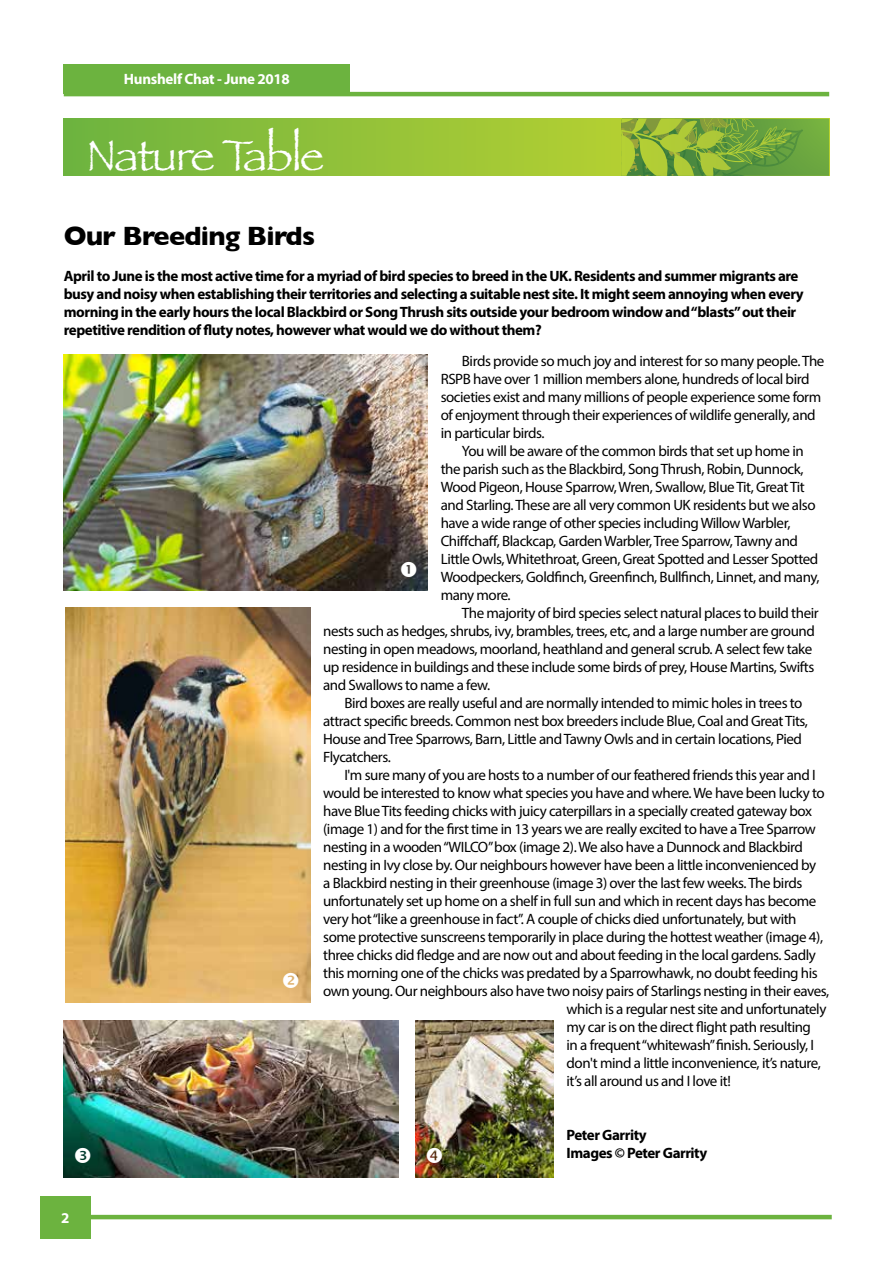
<style>
.page{position:relative;width:893px;height:1263px;background:#fff}
.page>*{position:absolute;margin:0;border:0;box-sizing:border-box;transform-origin:0 0}
.t1{font:45px "Papyrus";letter-spacing:-.03em;color:#fff}
.t2{font:700 27px "Gill Sans";letter-spacing:-.025em;color:#000}
.t3{font:15px/18px "Myriad Pro";letter-spacing:-.03em;color:#000}
.t4{font:700 15px/18px "Myriad Pro";letter-spacing:-.03em;color:#000}
.t5{font:700 15px "Myriad Pro";letter-spacing:-.02em;color:#fff}
</style>
<div class="page">
<svg style="left:64px;top:119px;width:557px;height:57px;background:#90c139"></svg>
<svg style="left:621px;top:119px;width:208px;height:57px;background:#7caa3b"></svg>
<img style="left:704px;top:133px;width:23px;height:25px">
<img style="left:64px;top:354px;width:364px;height:237px">
<img style="left:65px;top:607px;width:245px;height:395px">
<img style="left:64px;top:1020px;width:334px;height:158px">
<img style="left:415px;top:1020px;width:139px;height:158px">
<hr style="left:64px;top:1215px;width:768px;height:4px;background:#6cb33f">
<div style="left:40px;top:1196px;width:50px;height:43px;background:#6cb33f"></div>
<hr style="left:64px;top:92px;width:765px;height:4px;background:#6cb33f">
<div style="left:64px;top:64px;width:286px;height:29px;background:#6cb33f"></div>
<svg style="left:401px;top:561px;width:15px;height:16px"></svg>
<svg style="left:283px;top:972px;width:15px;height:16px"></svg>
<svg style="left:75px;top:1148px;width:15px;height:15px"></svg>
<svg style="left:427px;top:1148px;width:15px;height:15px"></svg>
<p class="t5" style="left:124px;top:69px;width:167px">Hunshelf Chat - June 2018</p>
<h1 class="t1" style="left:87px;top:128px;width:239px">Nature Table</h1>
<h2 class="t2" style="left:64px;top:214px;width:253px">Our Breeding Birds</h2>
<p class="t4" style="left:64px;top:266px;width:741px">April to June is the most active time for a myriad of bird species to breed in the UK. Residents and summer migrants are busy and noisy when establishing their territories and selecting a suitable nest site. It might seem annoying when every morning in the early hours the local Blackbird or Song Thrush sits outside your bedroom window and “blasts” out their repetitive rendition of fluty notes, however what would we do without them?</p>
<p class="t3" style="left:441px;top:351px;width:385px;text-indent:21px">Birds provide so much joy and interest for so many people. The RSPB have over 1 million members alone, hundreds of local bird societies exist and many millions of people experience some form of enjoyment through their experiences of wildlife generally, and in particular birds.</p>
<p class="t3" style="left:441px;top:441px;width:380px;text-indent:21px">You will be aware of the common birds that set up home in the parish such as the Blackbird, Song Thrush, Robin, Dunnock, Wood Pigeon, House Sparrow, Wren, Swallow, Blue Tit, Great Tit and Starling. These are all very common UK residents but we also have a wide range of other species including Willow Warbler, Chiffchaff, Blackcap, Garden Warbler, Tree Sparrow, Tawny and Little Owls, Whitethroat, Green, Great Spotted and Lesser Spotted Woodpeckers, Goldfinch, Greenfinch, Bullfinch, Linnet, and many, many more.</p>
<p class="t3" style="left:323px;top:603px;width:497px;text-indent:139px">The majority of bird species select natural places to build their nests such as hedges, shrubs, ivy, brambles, trees, etc, and a large number are ground nesting in open meadows, moorland, heathland and general scrub. A select few take up residence in buildings and these include some birds of prey, House Martins, Swifts and Swallows to name a few.</p>
<p class="t3" style="left:323px;top:693px;width:486px;text-indent:21px">Bird boxes are really useful and are normally intended to mimic holes in trees to attract specific breeds. Common nest box breeders include Blue, Coal and Great Tits, House and Tree Sparrows, Barn, Little and Tawny Owls and in certain locations, Pied Flycatchers.</p>
<p class="t3" style="left:344px;top:765px;width:473px">I'm sure many of you are hosts to a number of our feathered friends this year and I</p>
<p class="t3" style="left:323px;top:783px;width:503px">would be interested to know what species you have and where. We have been lucky to</p>
<p class="t3" style="left:323px;top:801px;width:490px">have Blue Tits feeding chicks with juicy caterpillars in a specially created gateway box</p>
<p class="t3" style="left:323px;top:819px;width:494px">(image 1) and for the first time in 13 years we are really excited to have a Tree Sparrow</p>
<p class="t3" style="left:323px;top:837px;width:481px">nesting in a wooden “WILCO” box (image 2). We also have a Dunnock and Blackbird</p>
<p class="t3" style="left:323px;top:855px;width:495px">nesting in Ivy close by. Our neighbours however have been a little inconvenienced by</p>
<p class="t3" style="left:323px;top:873px;width:481px">a Blackbird nesting in their greenhouse (image 3) over the last few weeks. The birds</p>
<p class="t3" style="left:323px;top:891px;width:495px">unfortunately set up home on a shelf in full sun and which in recent days has become</p>
<p class="t3" style="left:323px;top:909px;width:475px">very hot “like a greenhouse in fact”. A couple of chicks died unfortunately, but with</p>
<p class="t3" style="left:323px;top:927px;width:501px">some protective sunscreens temporarily in place during the hottest weather (image 4),</p>
<p class="t3" style="left:323px;top:945px;width:494px">three chicks did fledge and are now out and about feeding in the local gardens. Sadly</p>
<p class="t3" style="left:323px;top:963px;width:496px">this morning one of the chicks was predated by a Sparrowhawk, no doubt feeding his</p>
<p class="t3" style="left:323px;top:981px;width:508px">own young. Our neighbours also have two noisy pairs of Starlings nesting in their eaves,</p>
<p class="t3" style="left:567px;top:999px;width:261px">which is a regular nest site and unfortunately</p>
<p class="t3" style="left:567px;top:1017px;width:246px">my car is on the direct flight path resulting</p>
<p class="t3" style="left:567px;top:1035px;width:249px">in a frequent “whitewash” finish. Seriously, I</p>
<p class="t3" style="left:567px;top:1053px;width:256px">don't mind a little inconvenience, it’s nature,</p>
<p class="t3" style="left:567px;top:1071px;width:166px">it’s all around us and I love it!</p>
<p class="t5" style="left:61px;top:1208px;width:10px">2</p>
<p class="t4" style="left:567px;top:1125px;width:142px">Peter Garrity<br>Images © Peter Garrity</p>
</div>
